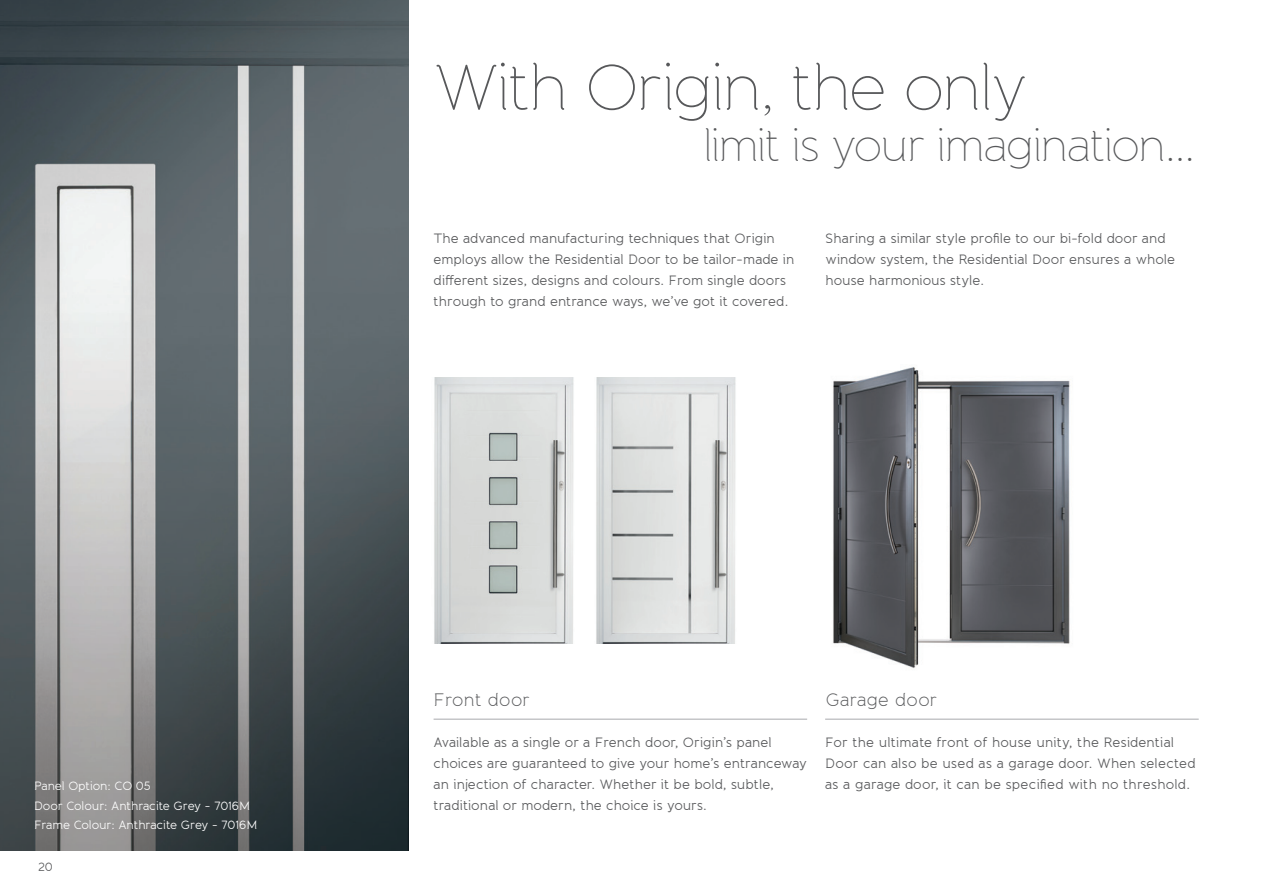
<style>
.page{position:relative;width:1263px;height:893px;background:#fff}
.page>*{position:absolute;margin:0;border:0;box-sizing:border-box;transform-origin:0 0}
.t1{font:100 64.5px "Banda";letter-spacing:-.03em;color:#57585a}
.t2{font:100 45px "Banda";letter-spacing:-.03em;color:#57585a}
.t3{font:300 18px "Banda";letter-spacing:.015em;color:#57585a}
.t4{font:13.5px/21px "Banda";color:#57585a}
.t5{font:12px/19.5px "Banda";letter-spacing:-.01em;color:#fff}
.t6{font:12px "Banda";color:#57585a}
</style>
<div class="page">
<img style="left:0;top:0;width:408px;height:850px">
<hr style="left:434px;top:719px;width:373px;height:1px;background:#a8a9ad">
<hr style="left:825px;top:719px;width:374px;height:1px;background:#a8a9ad">
<img style="left:434px;top:377px;width:140px;height:266px">
<img style="left:596px;top:377px;width:140px;height:266px">
<img style="left:833px;top:367px;width:237px;height:302px">
<p class="t5" style="left:34px;top:776px;width:225px">Panel Option: CO 05<br>Door Colour: Anthracite Grey - 7016M<br>Frame Colour: Anthracite Grey - 7016M</p>
<p class="t6" style="left:39px;top:859px;width:16px">20</p>
<h1 class="t1" style="left:434px;top:51px;width:595px">With Origin, the only</h1>
<h2 class="t2" style="left:704px;top:120px;width:493px">limit is your imagination...</h2>
<p class="t4" style="left:434px;top:228px;width:362px">The advanced manufacturing techniques that Origin employs allow the Residential Door to be tailor-made in different sizes, designs and colours. From single doors through to grand entrance ways, we’ve got it covered.</p>
<p class="t4" style="left:826px;top:228px;width:351px">Sharing a similar style profile to our bi-fold door and window system, the Residential Door ensures a whole house harmonious style.</p>
<h3 class="t3" style="left:434px;top:688px;width:98px">Front door</h3>
<p class="t4" style="left:434px;top:732px;width:375px">Available as a single or a French door, Origin’s panel choices are guaranteed to give your home’s entranceway an injection of character. Whether it be bold, subtle, traditional or modern, the choice is yours.</p>
<h3 class="t3" style="left:826px;top:688px;width:113px">Garage door</h3>
<p class="t4" style="left:825px;top:732px;width:372px">For the ultimate front of house unity, the Residential<br>Door can also be used as a garage door. When selected as a garage door, it can be specified with no threshold.</p>
</div>
